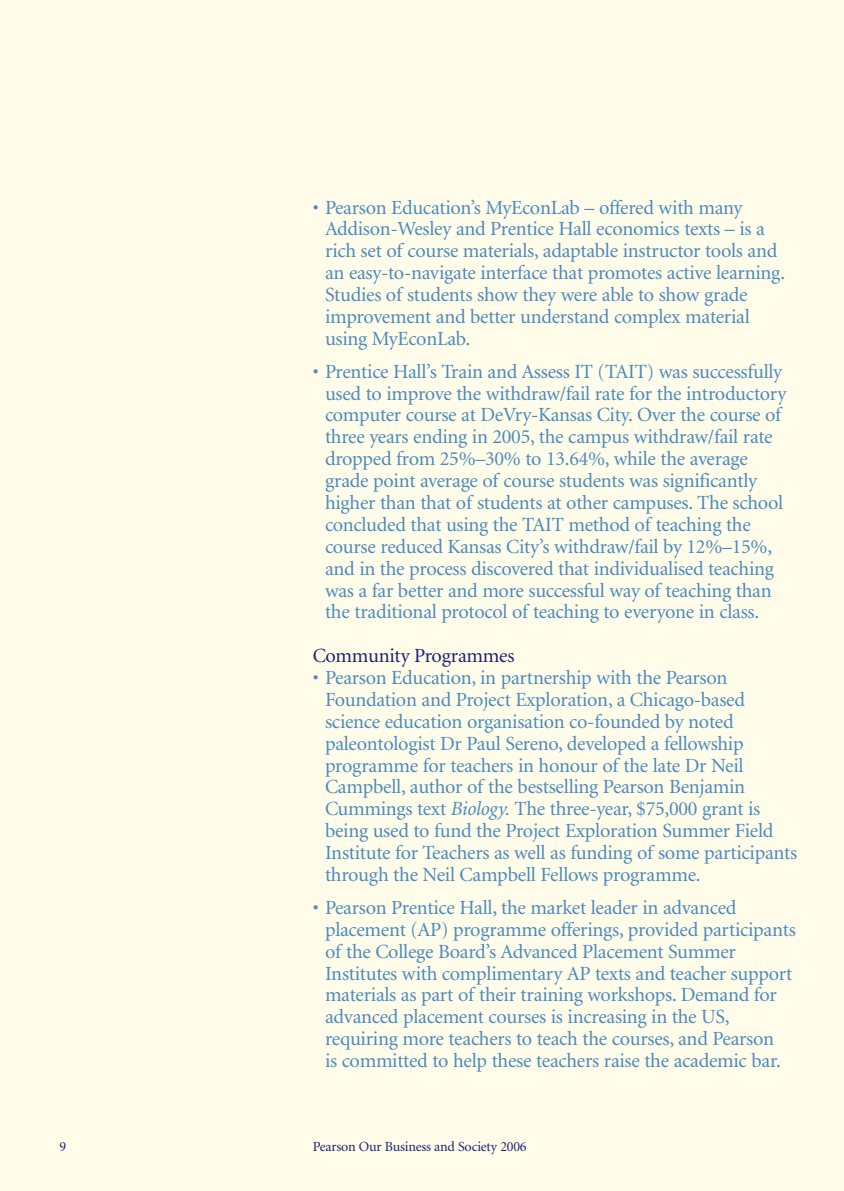
<style>
.page{position:relative;width:844px;height:1191px;background:#fff}
.page>*{position:absolute;margin:0;border:0;box-sizing:border-box;transform-origin:0 0}
.t1{font:20.12px/21.9px "Minion";letter-spacing:-.015em;color:#4a89be}
.t2{font:20.12px "Minion";letter-spacing:-.015em;color:#1c2072}
.t3{font:14px "Minion";letter-spacing:-.015em;color:#1c2072}
.s1{font-style:italic}
</style>
<div class="page">
<div style="left:0;top:0;width:843px;height:1191px;background:#fffde9"></div>
<p class="t1" style="left:325px;top:198px;width:461px;text-indent:-12px">• Pearson Education’s MyEconLab – offered with many Addison-Wesley and Prentice Hall economics texts – is a rich set of course materials, adaptable instructor tools and an easy-to-navigate interface that promotes active learning.<br>Studies of students show they were able to show grade improvement and better understand complex material using MyEconLab.</p>
<p class="t1" style="left:325px;top:362px;width:463px;text-indent:-12px">• Prentice Hall’s Train and Assess IT (TAIT) was successfully used to improve the withdraw/fail rate for the introductory computer course at DeVry-Kansas City. Over the course of three years ending in 2005, the campus withdraw/fail rate dropped from 25%–30% to 13.64%, while the average grade point average of course students was significantly higher than that of students at other campuses. The school concluded that using the TAIT method of teaching the course reduced Kansas City’s withdraw/fail by 12%–15%, and in the process discovered that individualised teaching was a far better and more successful way of teaching than the traditional protocol of teaching to everyone in class.</p>
<p class="t2" style="left:313px;top:648px;width:203px">Community Programmes</p>
<p class="t1" style="left:325px;top:668px;width:473px;text-indent:-12px">• Pearson Education, in partnership with the Pearson Foundation and Project Exploration, a Chicago-based science education organisation co-founded by noted paleontologist Dr Paul Sereno, developed a fellowship programme for teachers in honour of the late Dr Neil Campbell, author of the bestselling Pearson Benjamin Cummings text <span class="s1">Biology.</span> The three-year, $75,000 grant is being used to fund the Project Exploration Summer Field Institute for Teachers as well as funding of some participants through the Neil Campbell Fellows programme.</p>
<p class="t1" style="left:325px;top:898px;width:472px;text-indent:-12px">• Pearson Prentice Hall, the market leader in advanced placement (AP) programme offerings, provided participants of the College Board’s Advanced Placement Summer Institutes with complimentary AP texts and teacher support materials as part of their training workshops. Demand for advanced placement courses is increasing in the US, requiring more teachers to teach the courses, and Pearson<br>is committed to help these teachers raise the academic bar.</p>
<p class="t3" style="left:60px;top:1141px;width:8px">9</p>
<p class="t3" style="left:313px;top:1141px;width:215px">Pearson Our Business and Society 2006</p>
</div>
